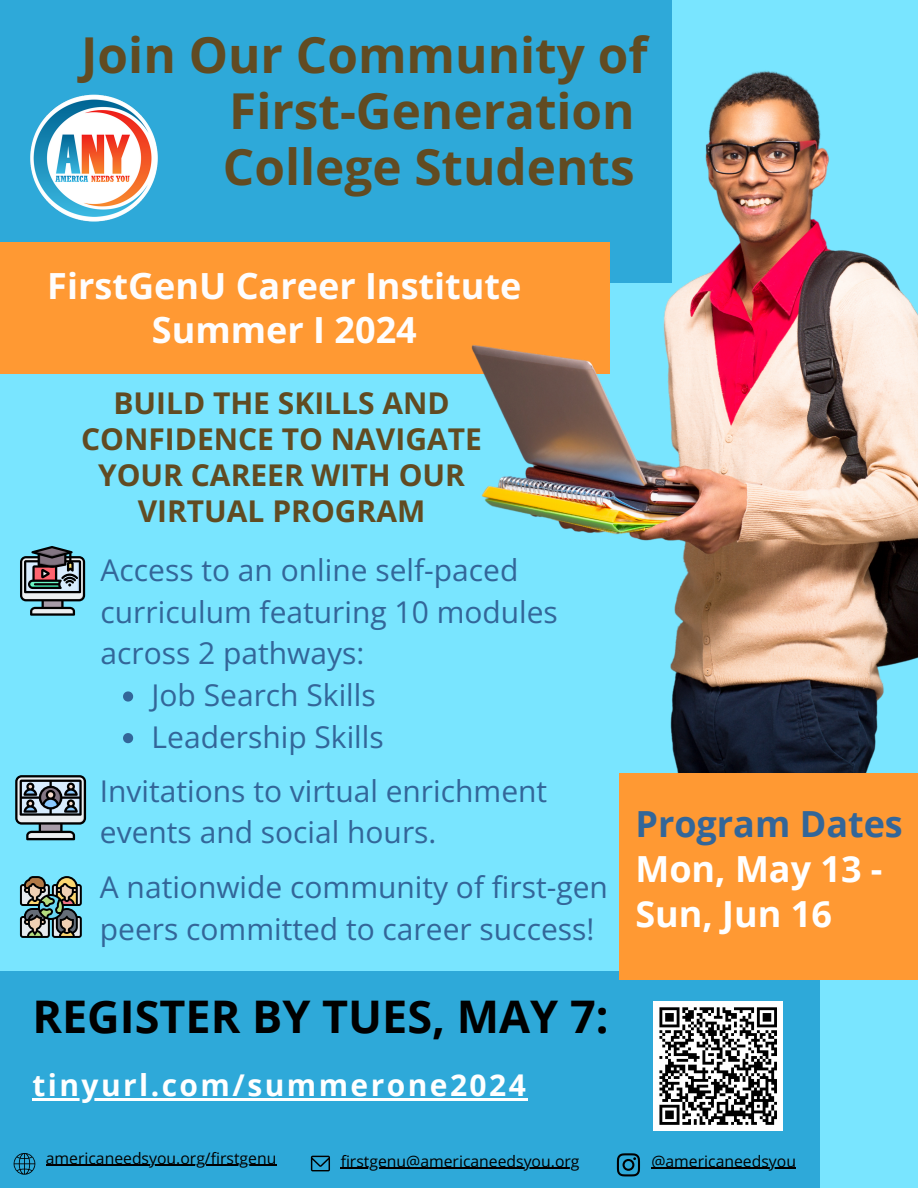
<style>
.page{position:relative;width:918px;height:1188px;background:#79e5ff}
.page>*{position:absolute;margin:0;border:0;box-sizing:border-box;transform-origin:0 0}
.t1{font:700 49.5px/56.2px "Open Sans";color:#614b22}
.t2{font:700 45px "Open Sans";color:#000}
.t3{font:700 36px/43.8px "Open Sans";color:#fefdfd;text-align:center}
.t4{font:700 36px/45px "Open Sans";color:#fff}
.t5{font:30px/41.7px "Open Sans";color:#369}
.t6{font:700 30px/36px "Open Sans";color:#614b22;text-align:center}
.t7{font:700 30px "Open Sans";letter-spacing:.08em;color:#fff}
.t8{font:15.75px "Open Sans";color:#000}
.s1{color:#369}
</style>
<div class="page">
<div style="left:0;top:0;width:672px;height:282px;background:#2ea9d9"></div>
<div style="left:0;top:242px;width:610px;height:131px;background:#f93"></div>
<div style="left:0;top:971px;width:820px;height:217px;background:#2ea9d9"></div>
<img style="left:434px;top:71px;width:484px;height:702px">
<div style="left:619px;top:773px;width:299px;height:207px;background:#f93"></div>
<img style="left:30px;top:94px;width:128px;height:128px">
<svg style="left:15px;top:775px;width:71px;height:65px;background:#71838c"></svg>
<svg style="left:20px;top:546px;width:65px;height:70px"></svg>
<svg style="left:123px;top:691px;width:10px;height:11px"></svg>
<svg style="left:123px;top:733px;width:10px;height:10px"></svg>
<svg style="left:20px;top:876px;width:62px;height:62px;background:#68756e"></svg>
<svg style="left:13px;top:1153px;width:23px;height:22px"></svg>
<hr style="left:46px;top:1165px;width:231px;height:1px;background:#000">
<svg style="left:311px;top:1156px;width:19px;height:15px"></svg>
<hr style="left:341px;top:1168px;width:239px;height:1px;background:#000">
<svg style="left:617px;top:1153px;width:23px;height:23px"></svg>
<hr style="left:651px;top:1168px;width:145px;height:1px;background:#000">
<hr style="left:32px;top:1098px;width:496px;height:2px;background:#fff">
<div style="left:654px;top:1002px;width:129px;height:129px;background:#fff"></div>
<svg style="left:659px;top:1007px;width:118px;height:118px"></svg>
<h5 class="t1" style="left:223px;top:26px;width:426px;text-indent:-142px">Join Our Community of<br>First-Generation<br>College Students</h5>
<p class="t3" style="left:47px;top:263px;width:476px">FirstGenU Career Institute<br>Summer I 2024</p>
<h3 class="t6" style="left:81px;top:384px;width:402px">BUILD THE SKILLS AND<br>CONFIDENCE TO NAVIGATE<br>YOUR CAREER WITH OUR<br>VIRTUAL PROGRAM</h3>
<h4 class="t5" style="left:101px;top:549px;width:459px">Access to an online self-paced curriculum featuring 10 modules across 2 pathways:</h4>
<p class="t5" style="left:152px;top:674px;width:226px">Job Search Skills</p>
<h6 class="t5" style="left:152px;top:715px;width:234px">Leadership Skills</h6>
<p class="t5" style="left:100px;top:769px;width:449px">Invitations to virtual enrichment events and social hours.</p>
<p class="t5" style="left:100px;top:866px;width:510px">A nationwide community of first-gen peers committed to career success!</p>
<p class="t2" style="left:32px;top:985px;width:578px">REGISTER BY TUES, MAY 7:</p>
<h6 class="t7" style="left:32px;top:1064px;width:495px">tinyurl.com/summerone2024</h6>
<h1 class="t4" style="left:635px;top:801px;width:269px"><span class="s1">Program Dates<br></span>Mon, May 13 -<br>Sun, Jun 16</h1>
<h6 class="t8" style="left:46px;top:1147px;width:232px">americaneedsyou.org/firstgenu</h6>
<h3 class="t8" style="left:341px;top:1150px;width:240px">firstgenu@americaneedsyou.org</h3>
<p class="t8" style="left:651px;top:1150px;width:146px">@americaneedsyou</p>
</div>
